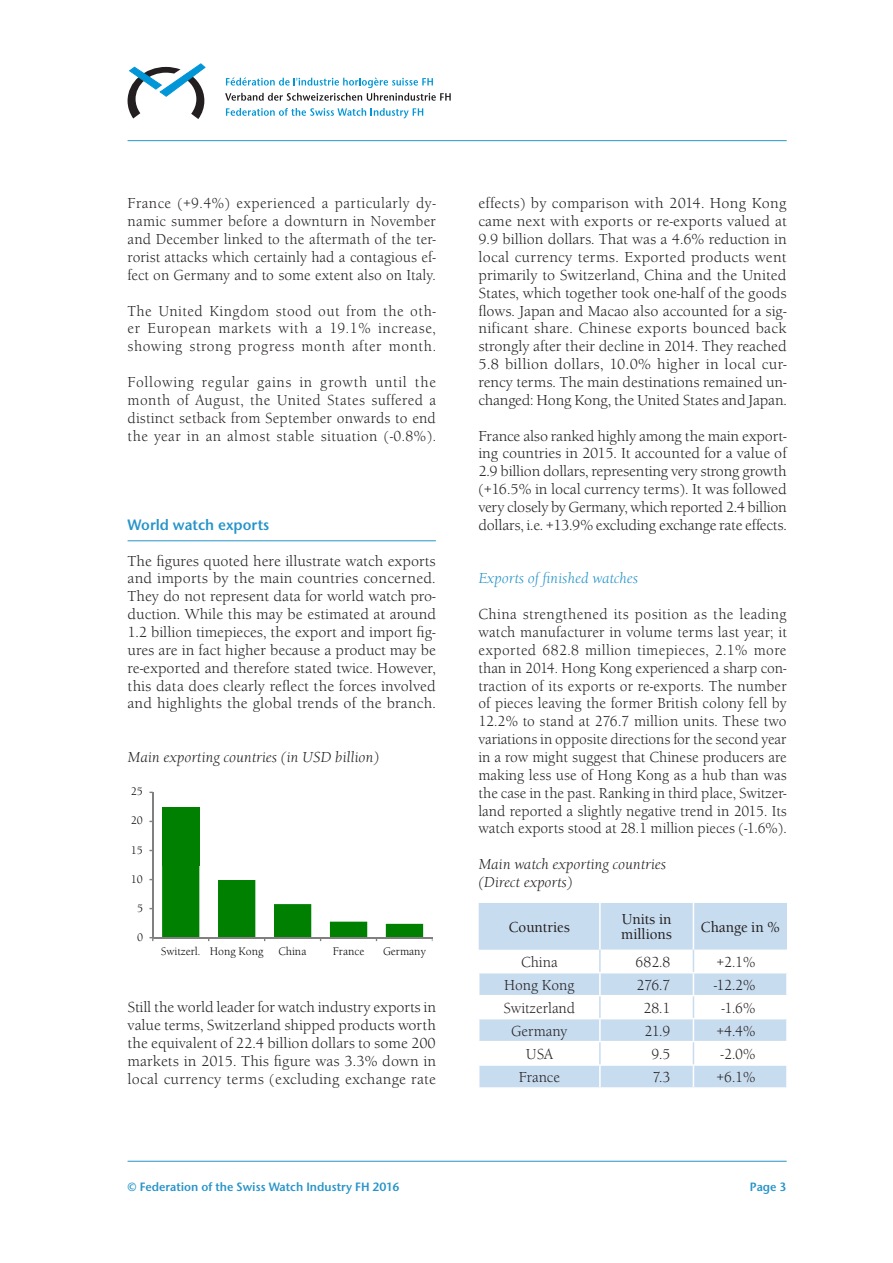
<style>
.page{position:relative;width:893px;height:1263px;background:#fff}
.page>*{position:absolute;margin:0;border:0;box-sizing:border-box;transform-origin:0 0}
.Texte_courant{font:15px/17.9px "Berkeley Old ITC";letter-spacing:.005em;color:#231f20;text-align:justify}
.Texte_courant-2{font:15px/17.9px "Berkeley Old ITC";letter-spacing:.005em;color:#231f20;text-align:justify;scale:.96 1}
.Tableaux_texte{font:15px "Berkeley Old ITC";color:#231f20;scale:.96 1}
.Légende{font:italic 15px "Berkeley Old ITC";color:#231f20}
.Tableau_titre{font:15px/15px "Berkeley Old Md ITC";color:#231f20;scale:.96 1}
.Légende-2{font:italic 15px "Berkeley Old ITC";color:#2694c9}
.Inter-titre{font:15px "Stone Sans Sem ITC Semi";color:#2694c9;scale:.96 1}
.Pied_de_page{font:12px "Stone Sans Sem ITC Semi";color:#2694c9;scale:.96 1}
.t1{font:11.25px "Berkeley Old ITC";color:#000}
</style>
<div class="page">
<hr style="left:128px;top:540px;width:308px;height:1px;background:#2694c9">
<svg style="left:128px;top:64px;width:77px;height:55px"></svg>
<svg style="left:225px;top:77px;width:226px;height:24px"></svg>
<svg style="left:226px;top:108px;width:197px;height:10px"></svg>
<hr style="left:128px;top:140px;width:659px;height:1px;background:#2694c9">
<hr style="left:128px;top:1161px;width:659px;height:1px;background:#2694c9">
<div style="left:162px;top:807px;width:37px;height:59px;background:#008000"></div>
<hr style="left:152px;top:792px;width:1px;height:74px;background:#808080">
<hr style="left:152px;top:866px;width:1px;height:72px;background:#808080">
<hr style="left:153px;top:937px;width:279px;height:1px;background:#808080">
<svg style="left:162px;top:866px;width:261px;height:75px"></svg>
<svg style="left:479px;top:903px;width:308px;height:184px;fill:#c8dcef"></svg>
<hr style="left:478px;top:972px;width:122px;height:1px;background:#fff">
<hr style="left:599px;top:973px;width:2px;height:22px;background:#fff">
<hr style="left:478px;top:995px;width:122px;height:1px;background:#fff">
<hr style="left:478px;top:1018px;width:122px;height:1px;background:#fff">
<hr style="left:599px;top:1019px;width:2px;height:22px;background:#fff">
<hr style="left:478px;top:1041px;width:122px;height:1px;background:#fff">
<hr style="left:478px;top:1064px;width:122px;height:2px;background:#fff">
<hr style="left:599px;top:1066px;width:2px;height:21px;background:#fff">
<hr style="left:599px;top:903px;width:2px;height:47px;background:#fff">
<hr style="left:693px;top:903px;width:1px;height:47px;background:#fff">
<hr style="left:599px;top:950px;width:2px;height:22px;background:#c8dcef">
<hr style="left:599px;top:996px;width:2px;height:22px;background:#c8dcef">
<hr style="left:599px;top:1042px;width:2px;height:22px;background:#c8dcef">
<svg style="left:600px;top:950px;width:187px;height:137px"></svg>
<p class="Texte_courant-2" style="left:128px;top:195px;width:323px">France (+9.4%) experienced a particularly dy&shy;namic summer before a downturn in November and December linked to the aftermath of the ter&shy;rorist attacks which certainly had a contagious ef&shy;fect on Germany and to some extent also on Italy.</p>
<p class="Texte_courant-2" style="left:128px;top:302px;width:323px">The United Kingdom stood out from the oth&shy;er European markets with a 19.1% increase, showing strong progress month after month.</p>
<p class="Texte_courant-2" style="left:128px;top:373px;width:323px">Following regular gains in growth until the month of August, the United States suffered a distinct setback from September onwards to end the year in an almost stable situation (-0.8%).</p>
<p class="Inter-titre" style="left:128px;top:515px;width:149px">World watch exports</p>
<p class="Texte_courant" style="left:128px;top:552px;width:310px">The figures quoted here illustrate watch exports and imports by the main countries concerned.<br>They do not represent data for world watch pro&shy;duction. While this may be estimated at around 1.2 billion timepieces, the export and import fig&shy;ures are in fact higher because a product may be re-exported and therefore stated twice. However, this data does clearly reflect the forces involved and highlights the global trends of the branch.</p>
<p class="Légende" style="left:128px;top:748px;width:253px">Main exporting countries (in USD billion)</p>
<p class="t1" style="left:131px;top:785px;width:14px">25</p>
<p class="t1" style="left:131px;top:814px;width:14px">20</p>
<p class="t1" style="left:131px;top:843px;width:14px">15</p>
<p class="t1" style="left:131px;top:872px;width:14px">10</p>
<p class="t1" style="left:137px;top:901px;width:8px">5</p>
<p class="t1" style="left:137px;top:931px;width:8px">0</p>
<p class="t1" style="left:161px;top:944px;width:104px">Switzerl. Hong Kong</p>
<p class="t1" style="left:279px;top:944px;width:29px">China</p>
<p class="t1" style="left:333px;top:944px;width:33px">France</p>
<p class="t1" style="left:383px;top:944px;width:44px">Germany</p>
<p class="Texte_courant" style="left:128px;top:998px;width:310px">Still the world leader for watch industry exports in value terms, Switzerland shipped products worth the equivalent of 22.4 billion dollars to some 200 markets in 2015. This figure was 3.3% down in local currency terms (excluding exchange rate</p>
<p class="Texte_courant" style="left:478px;top:195px;width:310px">effects) by comparison with 2014. Hong Kong came next with exports or re-exports valued at 9.9 billion dollars. That was a 4.6% reduction in local currency terms. Exported products went primarily to Switzerland, China and the United States, which together took one-half of the goods flows. Japan and Macao also accounted for a sig&shy;nificant share. Chinese exports bounced back strongly after their decline in 2014. They reached 5.8 billion dollars, 10.0% higher in local cur&shy;rency terms. The main destinations remained un&shy;changed: Hong Kong, the United States and Japan.</p>
<p class="Texte_courant" style="left:478px;top:427px;width:310px">France also ranked highly among the main export&shy;ing countries in 2015. It accounted for a value of 2.9 billion dollars, representing very strong growth (+16.5% in local currency terms). It was followed very closely by Germany, which reported 2.4 billion dollars, i.e. +13.9% excluding exchange rate effects.</p>
<p class="Légende-2" style="left:478px;top:569px;width:161px">Exports of finished watches</p>
<p class="Texte_courant-2" style="left:478px;top:605px;width:323px">China strengthened its position as the leading watch manufacturer in volume terms last year; it exported 682.8 million timepieces, 2.1% more than in 2014. Hong Kong experienced a sharp con&shy;traction of its exports or re-exports. The number of pieces leaving the former British colony fell by 12.2% to stand at 276.7 million units. These two variations in opposite directions for the second year in a row might suggest that Chinese producers are making less use of Hong Kong as a hub than was the case in the past. Ranking in third place, Switzer&shy;land reported a slightly negative trend in 2015. Its watch exports stood at 28.1 million pieces (-1.6%).</p>
<p class="Légende" style="left:478px;top:855px;width:189px">Main watch exporting countries</p>
<p class="Légende" style="left:478px;top:873px;width:95px">(Direct exports)</p>
<p class="Tableau_titre" style="left:509px;top:919px;width:65px">Countries</p>
<p class="Tableau_titre" style="left:621px;top:912px;width:54px">Units in millions</p>
<p class="Tableau_titre" style="left:701px;top:919px;width:84px">Change in %</p>
<p class="Tableaux_texte" style="left:521px;top:953px;width:40px">China</p>
<p class="Tableaux_texte" style="left:635px;top:953px;width:38px">682.8</p>
<p class="Tableaux_texte" style="left:717px;top:953px;width:42px">+2.1%</p>
<p class="Tableaux_texte" style="left:504px;top:976px;width:75px">Hong Kong</p>
<p class="Tableaux_texte" style="left:636px;top:976px;width:37px">276.7</p>
<p class="Tableaux_texte" style="left:714px;top:976px;width:45px">-12.2%</p>
<p class="Tableaux_texte" style="left:503px;top:999px;width:76px">Switzerland</p>
<p class="Tableaux_texte" style="left:643px;top:999px;width:30px">28.1</p>
<p class="Tableaux_texte" style="left:722px;top:999px;width:37px">-1.6%</p>
<p class="Tableaux_texte" style="left:511px;top:1022px;width:60px">Germany</p>
<p class="Tableaux_texte" style="left:644px;top:1022px;width:29px">21.9</p>
<p class="Tableaux_texte" style="left:717px;top:1022px;width:42px">+4.4%</p>
<p class="Tableaux_texte" style="left:526px;top:1045px;width:30px">USA</p>
<p class="Tableaux_texte" style="left:651px;top:1045px;width:21px">9.5</p>
<p class="Tableaux_texte" style="left:721px;top:1045px;width:38px">-2.0%</p>
<p class="Tableaux_texte" style="left:519px;top:1068px;width:44px">France</p>
<p class="Tableaux_texte" style="left:653px;top:1068px;width:20px">7.3</p>
<p class="Tableaux_texte" style="left:717px;top:1068px;width:42px">+6.1%</p>
<p class="Pied_de_page" style="left:128px;top:1179px;width:285px">© Federation of the Swiss Watch Industry FH 2016</p>
<p class="Pied_de_page" style="left:750px;top:1179px;width:40px">Page 3</p>
</div>
